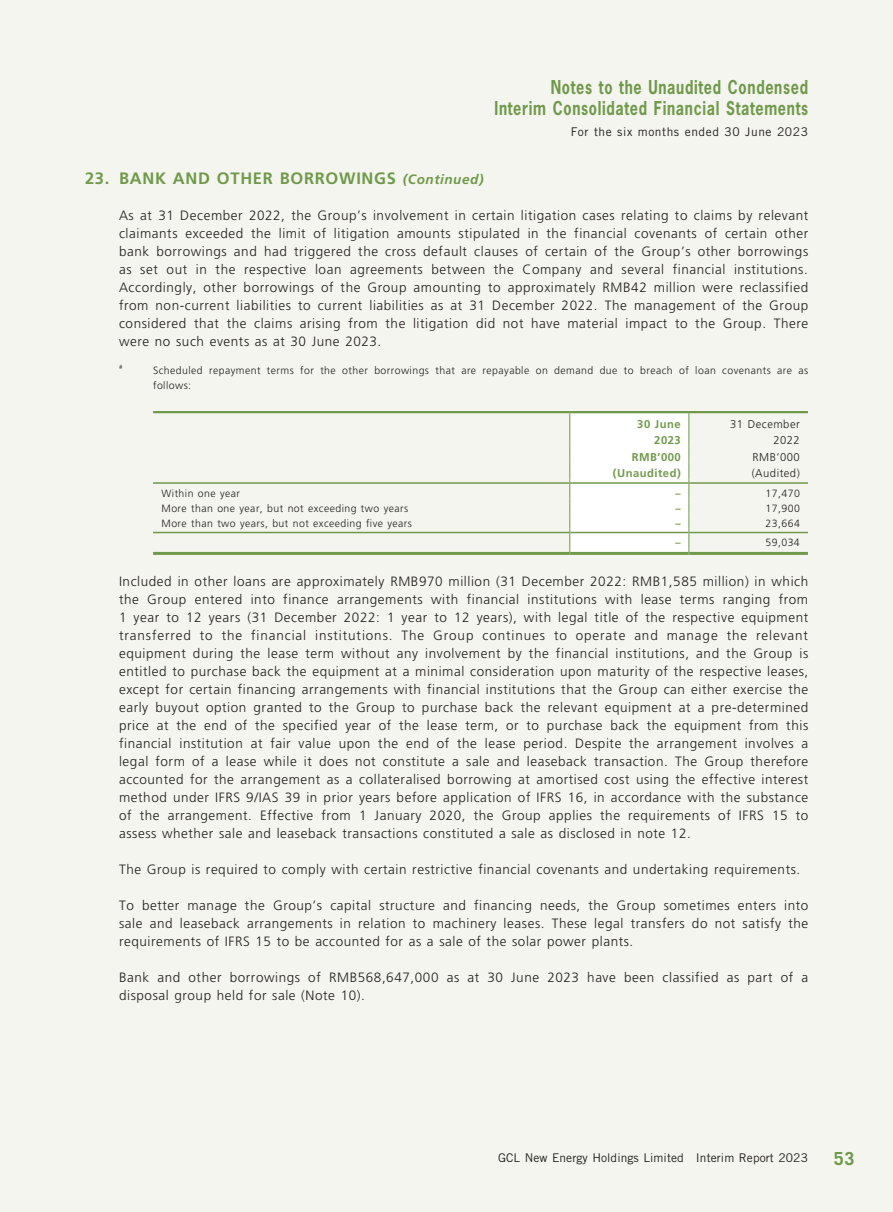
<style>
.page{position:relative;width:893px;height:1212px;background:#f3f5ee}
.page>*{position:absolute;margin:0;border:0;box-sizing:border-box;transform-origin:0 0}
.t1{font:700 18px/21px "News Gothic Std";letter-spacing:.045em;color:#71994b;text-align:right;scale:.8 1}
.t2{font:700 18px "Trade Gothic LT Std";color:#71994b}
.t3{font:700 16.5px "Frutiger LT Std";letter-spacing:.04em;color:#71994b}
.t4{font:300 13.5px/18px "Frutiger LT Std";letter-spacing:.04em;color:#231f20;text-align:justify}
.t5{font:12px "Trade Gothic LT Std";letter-spacing:.005em;color:#231f20}
.t6{font:12px "Trade Gothic LT Std";letter-spacing:.045em;color:#231f20}
.t7{font:300 11.25px/16.5px "Frutiger LT Std";letter-spacing:.04em;color:#231f20;text-align:right}
.t8{font:700 11.25px/16.5px "Frutiger LT Std";letter-spacing:.04em;color:#71994b;text-align:right}
.t9{font:300 10.5px/15px "Frutiger LT Std";letter-spacing:.04em;color:#231f20}
.t10{font:700 10.5px "Frutiger LT Std";color:#71994b}
.t11{font:300 6.15px "Frutiger LT Std";color:#231f20}
.s1{font-style:italic;font-size:13.5px}
</style>
<div class="page">
<div style="left:569px;top:413px;width:120px;height:142px;background:#fff"></div>
<hr style="left:153px;top:411px;width:417px;height:2px;background:#71994b">
<hr style="left:570px;top:411px;width:119px;height:2px;background:#71994b">
<hr style="left:689px;top:411px;width:119px;height:2px;background:#71994b">
<hr style="left:153px;top:482px;width:416px;height:2px;background:#71994b">
<hr style="left:570px;top:482px;width:118px;height:2px;background:#71994b">
<hr style="left:689px;top:482px;width:119px;height:2px;background:#71994b">
<hr style="left:153px;top:532px;width:416px;height:1px;background:#71994b">
<hr style="left:570px;top:532px;width:118px;height:1px;background:#71994b">
<hr style="left:689px;top:532px;width:119px;height:1px;background:#71994b">
<hr style="left:153px;top:552px;width:416px;height:3px;background:#71994b">
<hr style="left:570px;top:552px;width:118px;height:3px;background:#71994b">
<hr style="left:689px;top:552px;width:119px;height:3px;background:#71994b">
<h1 class="t1" style="left:494px;top:77px;width:393px">Notes to the Unaudited Condensed<br>Interim Consolidated Financial Statements</h1>
<p class="t6" style="left:571px;top:125px;width:239px">For the six months ended 30 June 2023</p>
<p class="t3" style="left:85px;top:168px;width:400px">23. BANK AND OTHER BORROWINGS <span class="s1">(Continued)</span></p>
<p class="t4" style="left:119px;top:206px;width:691px">As at 31 December 2022, the Group’s involvement in certain litigation cases relating to claims by relevant claimants exceeded the limit of litigation amounts stipulated in the financial covenants of certain other bank borrowings and had triggered the cross default clauses of certain of the Group’s other borrowings as set out in the respective loan agreements between the Company and several financial institutions.<br>Accordingly, other borrowings of the Group amounting to approximately RMB42 million were reclassified from non-current liabilities to current liabilities as at 31 December 2022. The management of the Group considered that the claims arising from the litigation did not have material impact to the Group. There were no such events as at 30 June 2023.</p>
<p class="t11" style="left:119px;top:364px;width:5px">#</p>
<p class="t9" style="left:153px;top:363px;width:657px">Scheduled repayment terms for the other borrowings that are repayable on demand due to breach of loan covenants are as follows:</p>
<p class="t8" style="left:637px;top:416px;width:45px">30 June<br>2023</p>
<p class="t7" style="left:730px;top:416px;width:71px">31 December<br>2022</p>
<p class="t8" style="left:632px;top:449px;width:51px">RMB’000</p>
<p class="t7" style="left:753px;top:449px;width:49px">RMB’000</p>
<p class="t8" style="left:613px;top:465px;width:69px">(Unaudited)</p>
<p class="t7" style="left:752px;top:465px;width:50px">(Audited)</p>
<p class="t9" style="left:162px;top:486px;width:80px">Within one year</p>
<p class="t10" style="left:675px;top:487px;width:7px">–</p>
<p class="t9" style="left:765px;top:486px;width:36px">17,470</p>
<p class="t9" style="left:162px;top:501px;width:248px">More than one year, but not exceeding two years</p>
<p class="t10" style="left:675px;top:502px;width:7px">–</p>
<p class="t9" style="left:765px;top:501px;width:36px">17,900</p>
<p class="t9" style="left:162px;top:516px;width:252px">More than two years, but not exceeding five years</p>
<p class="t10" style="left:675px;top:517px;width:7px">–</p>
<p class="t9" style="left:765px;top:516px;width:36px">23,664</p>
<p class="t10" style="left:675px;top:537px;width:7px">–</p>
<p class="t9" style="left:765px;top:535px;width:36px">59,034</p>
<p class="t4" style="left:119px;top:573px;width:691px">Included in other loans are approximately RMB970 million (31 December 2022: RMB1,585 million) in which the Group entered into finance arrangements with financial institutions with lease terms ranging from 1 year to 12 years (31 December 2022: 1 year to 12 years), with legal title of the respective equipment transferred to the financial institutions. The Group continues to operate and manage the relevant equipment during the lease term without any involvement by the financial institutions, and the Group is entitled to purchase back the equipment at a minimal consideration upon maturity of the respective leases, except for certain financing arrangements with financial institutions that the Group can either exercise the early buyout option granted to the Group to purchase back the relevant equipment at a pre-determined price at the end of the specified year of the lease term, or to purchase back the equipment from this financial institution at fair value upon the end of the lease period. Despite the arrangement involves a legal form of a lease while it does not constitute a sale and leaseback transaction. The Group therefore accounted for the arrangement as a collateralised borrowing at amortised cost using the effective interest method under IFRS 9/IAS 39 in prior years before application of IFRS 16, in accordance with the substance of the arrangement. Effective from 1 January 2020, the Group applies the requirements of IFRS 15 to assess whether sale and leaseback transactions constituted a sale as disclosed in note 12.</p>
<p class="t4" style="left:119px;top:861px;width:683px">The Group is required to comply with certain restrictive financial covenants and undertaking requirements.</p>
<p class="t4" style="left:119px;top:897px;width:691px">To better manage the Group’s capital structure and financing needs, the Group sometimes enters into sale and leaseback arrangements in relation to machinery leases. These legal transfers do not satisfy the requirements of IFRS 15 to be accounted for as a sale of the solar power plants.</p>
<p class="t4" style="left:119px;top:969px;width:691px">Bank and other borrowings of RMB568,647,000 as at 30 June 2023 have been classified as part of a disposal group held for sale (Note 10).</p>
<p class="t5" style="left:498px;top:1151px;width:311px">GCL New Energy Holdings Limited Interim Report 2023</p>
<h1 class="t2" style="left:834px;top:1148px;width:22px">53</h1>
</div>
